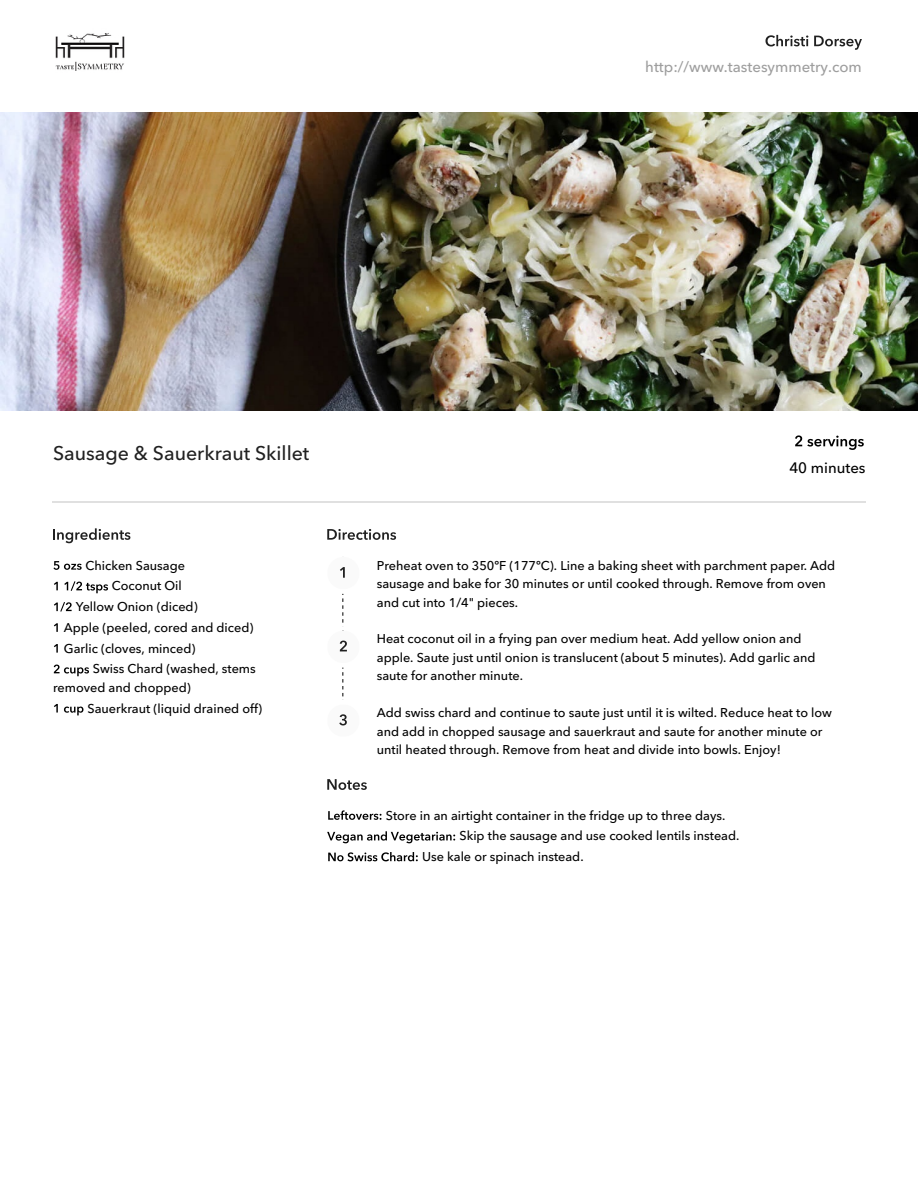
<style>
.page{position:relative;width:918px;height:1188px;background:#fff}
.page>*{position:absolute;margin:0;border:0;box-sizing:border-box;transform-origin:0 0}
.t1{font:500 19.65px "Avenir Next LT Pro";letter-spacing:.005em;color:#212121}
.t2{font:500 15px "Avenir Next LT Pro";letter-spacing:.005em;color:#9e9e9e}
.t3{font:500 15px "Avenir Next LT Pro";letter-spacing:.005em;color:#000}
.t4{font:500 12.75px/18.5px "Avenir Next LT Pro";letter-spacing:.005em;color:#000}
</style>
<div class="page">
<img style="left:0;top:112px;width:917px;height:299px">
<hr style="left:52px;top:502px;width:813px;height:1px;background:#e0e0e0">
<svg style="left:795px;top:435px;width:69px;height:15px"></svg>
<svg style="left:53px;top:528px;width:77px;height:15px"></svg>
<svg style="left:53px;top:561px;width:29px;height:9px"></svg>
<svg style="left:54px;top:582px;width:4px;height:8px"></svg>
<svg style="left:64px;top:581px;width:44px;height:12px"></svg>
<svg style="left:54px;top:602px;width:18px;height:10px"></svg>
<svg style="left:54px;top:623px;width:4px;height:9px"></svg>
<svg style="left:54px;top:644px;width:4px;height:9px"></svg>
<svg style="left:54px;top:665px;width:35px;height:11px"></svg>
<svg style="left:54px;top:704px;width:4px;height:9px"></svg>
<svg style="left:64px;top:707px;width:19px;height:8px"></svg>
<svg style="left:327px;top:529px;width:69px;height:11px"></svg>
<svg style="left:327px;top:779px;width:40px;height:11px"></svg>
<svg style="left:328px;top:810px;width:54px;height:10px"></svg>
<svg style="left:327px;top:831px;width:128px;height:12px"></svg>
<svg style="left:328px;top:852px;width:90px;height:9px"></svg>
<svg style="left:339px;top:567px;width:8px;height:159px"></svg>
<img style="left:55px;top:33px;width:69px;height:38px">
<svg style="left:766px;top:35px;width:42px;height:11px"></svg>
<svg style="left:814px;top:36px;width:48px;height:14px"></svg>
<p class="t2" style="left:645px;top:60px;width:218px">http://www.tastesymmetry.com</p>
<h1 class="t1" style="left:53px;top:445px;width:258px">Sausage &amp; Sauerkraut Skillet</h1>
<p class="t4" style="left:85px;top:557px;width:101px">Chicken Sausage</p>
<p class="t4" style="left:112px;top:578px;width:71px">Coconut Oil</p>
<p class="t4" style="left:76px;top:599px;width:123px">Yellow Onion (diced)</p>
<p class="t4" style="left:64px;top:619px;width:191px">Apple (peeled, cored and diced)</p>
<p class="t4" style="left:64px;top:640px;width:133px">Garlic (cloves, minced)</p>
<p class="t4" style="left:93px;top:661px;width:164px">Swiss Chard (washed, stems</p>
<p class="t4" style="left:87px;top:678px;width:176px;line-height:20.7px;text-indent:-34px">removed and chopped)<br>Sauerkraut (liquid drained off)</p>
<p class="t3" style="left:789px;top:462px;width:78px">40 minutes</p>
<p class="t4" style="left:377px;top:557px;width:460px">Preheat oven to 350ºF (177ºC). Line a baking sheet with parchment paper. Add sausage and bake for 30 minutes or until cooked through. Remove from oven and cut into 1/4" pieces.</p>
<p class="t4" style="left:377px;top:631px;width:440px">Heat coconut oil in a frying pan over medium heat. Add yellow onion and apple. Saute just until onion is translucent (about 5 minutes). Add garlic and saute for another minute.</p>
<p class="t4" style="left:377px;top:705px;width:457px">Add swiss chard and continue to saute just until it is wilted. Reduce heat to low and add in chopped sausage and sauerkraut and saute for another minute or until heated through. Remove from heat and divide into bowls. Enjoy!</p>
<p class="t4" style="left:386px;top:807px;width:341px">Store in an airtight container in the fridge up to three days.</p>
<p class="t4" style="left:460px;top:828px;width:281px">Skip the sausage and use cooked lentils instead.</p>
<p class="t4" style="left:422px;top:849px;width:163px">Use kale or spinach instead.</p>
</div>
